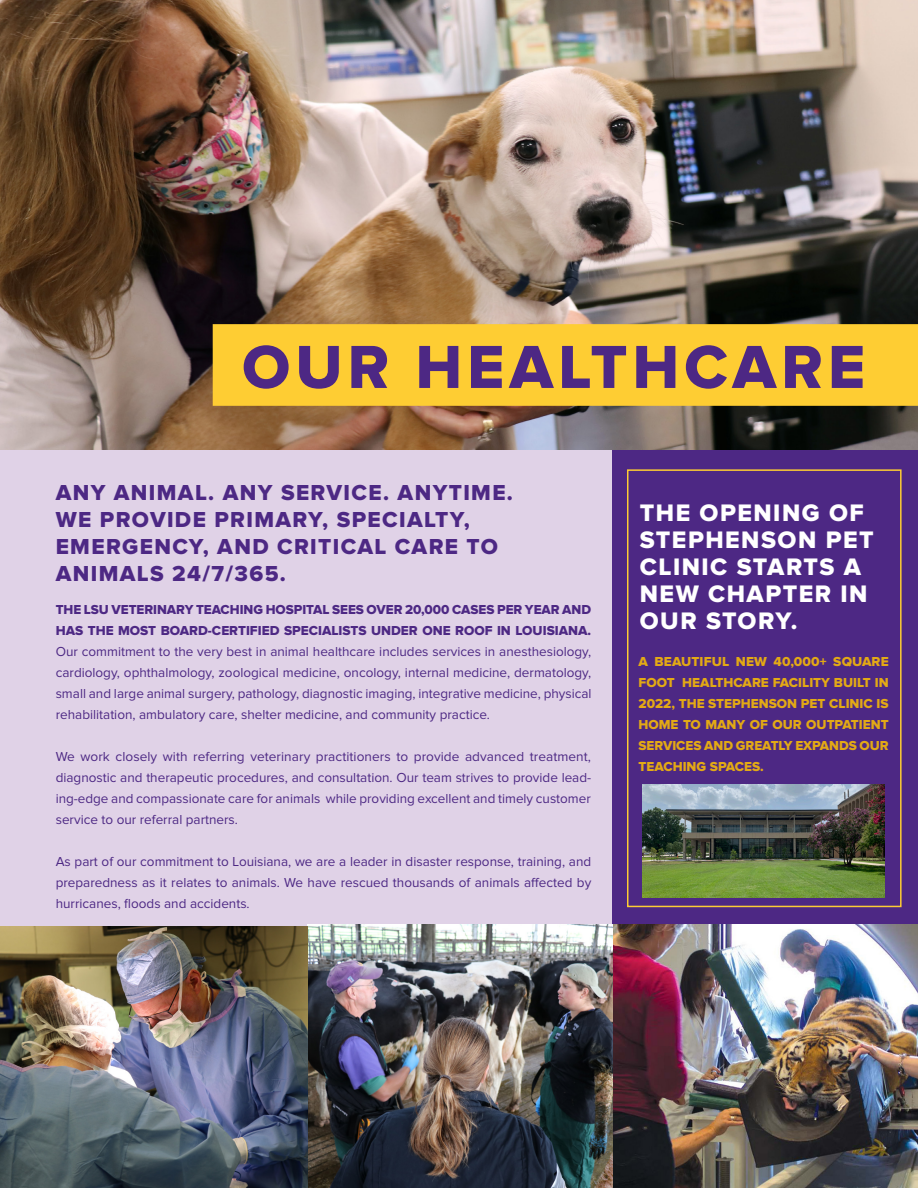
<style>
.page{position:relative;width:918px;height:1188px;background:#fff}
.page>*{position:absolute;margin:0;border:0;box-sizing:border-box;transform-origin:0 0}
.t1{font:63px "Proxima Nova Extrabld";letter-spacing:.08em;color:#4d2884}
.t2{font:24.75px/27px "Proxima Nova Extrabld";letter-spacing:.06em;color:#fff}
.t3{font:22.5px "Proxima Nova Extrabld";letter-spacing:.06em;color:#4d2884}
.t4{font:13.5px/21px "Proxima Nova";color:#4d2884;text-align:justify}
.t5{font:13.5px/21px "Proxima Nova Extrabld";color:#e3aa15;text-align:justify}
.s1{font-family:"Proxima Nova Extrabld"}
</style>
<div class="page">
<div style="left:0;top:449px;width:918px;height:531px;background:#e0d2e7"></div>
<div style="left:613px;top:448px;width:305px;height:482px;background:#4d2884"></div>
<img style="left:0;top:0;width:918px;height:449px">
<div style="left:213px;top:324px;width:705px;height:82px;background:#fecd33"></div>
<img style="left:0;top:925px;width:918px;height:263px">
<div style="left:627px;top:469px;width:275px;height:438px;border:2px solid #fecd33"></div>
<img style="left:642px;top:784px;width:242px;height:113px">
<p class="t1" style="left:242px;top:331px;width:625px">OUR HEALTHCARE</p>
<p class="t3" style="left:56px;top:479px;width:459px">ANY ANIMAL. ANY SERVICE. ANYTIME.</p>
<p class="t3" style="left:56px;top:506px;width:416px">WE PROVIDE PRIMARY, SPECIALTY,</p>
<p class="t3" style="left:56px;top:533px;width:444px">EMERGENCY, AND CRITICAL CARE TO</p>
<p class="t3" style="left:56px;top:560px;width:232px">ANIMALS 24/7/365.</p>
<p class="t4" style="left:56px;top:600px;width:537px"><span class="s1">THE LSU VETERINARY TEACHING HOSPITAL SEES OVER 20,000 CASES PER YEAR AND HAS THE MOST BOARD-CERTIFIED SPECIALISTS UNDER ONE ROOF IN LOUISIANA.<br></span>Our commitment to the very best in animal healthcare includes services in anesthesiology, cardiology, ophthalmology, zoological medicine, oncology, internal medicine, dermatology, small and large animal surgery, pathology, diagnostic imaging, integrative medicine, physical rehabilitation, ambulatory care, shelter medicine, and community practice.</p>
<p class="t4" style="left:56px;top:747px;width:537px">We work closely with referring veterinary practitioners to provide advanced treatment, diagnostic and therapeutic procedures, and consultation. Our team strives to provide lead&shy;ing-edge and compassionate care for animals while providing excellent and timely customer service to our referral partners.</p>
<p class="t4" style="left:56px;top:852px;width:537px">As part of our commitment to Louisiana, we are a leader in disaster response, training, and preparedness as it relates to animals. We have rescued thousands of animals affected by hurricanes, floods and accidents.</p>
<p class="t2" style="left:640px;top:500px;width:226px">THE OPENING OF</p>
<p class="t2" style="left:640px;top:527px;width:235px">STEPHENSON PET<br>CLINIC STARTS A<br>NEW CHAPTER IN<br>OUR STORY.</p>
<p class="t5" style="left:638px;top:651px;width:252px">A BEAUTIFUL NEW 40,000+ SQUARE FOOT HEALTHCARE FACILITY BUILT IN 2022, THE STEPHENSON PET CLINIC IS HOME TO MANY OF OUR OUTPATIENT SERVICES AND GREATLY EXPANDS OUR TEACHING SPACES.</p>
</div>
